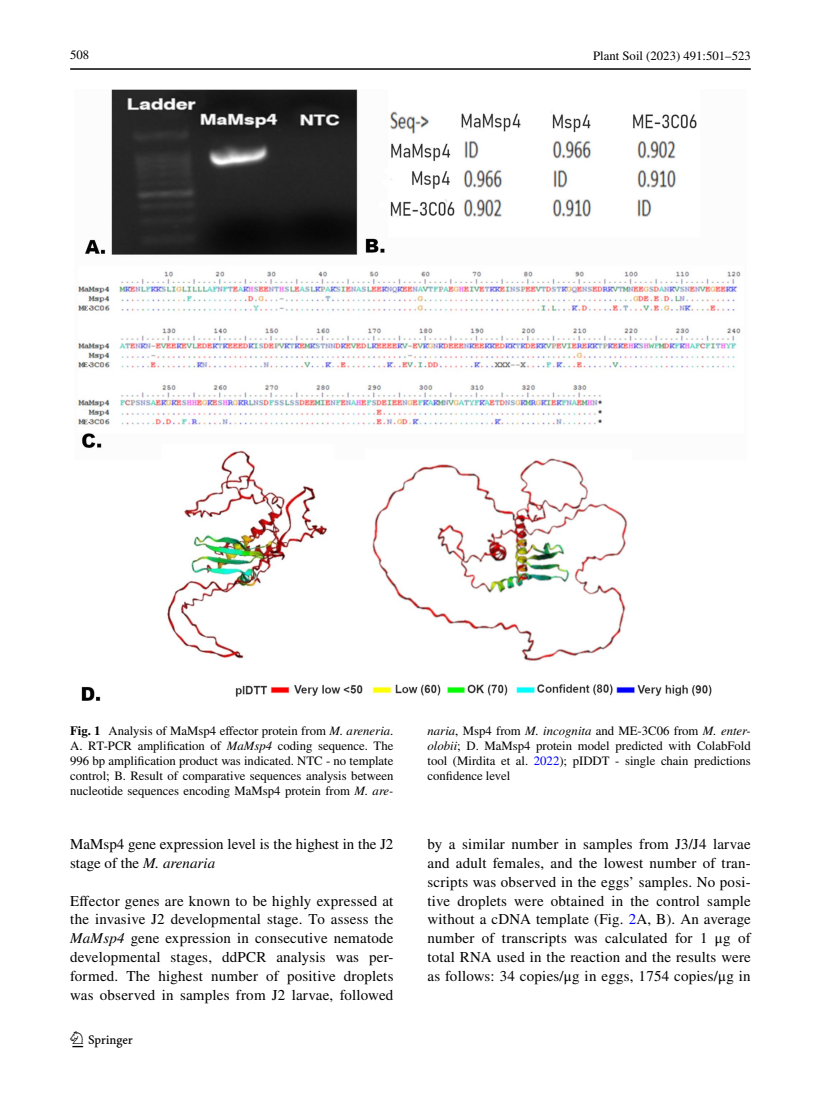
<style>
.page{position:relative;width:821px;height:1106px;background:#fff}
.page>*{position:absolute;margin:0;border:0;box-sizing:border-box;transform-origin:0 0}
.t1{font:22.5px "Springnew Regular 2";color:#000}
.t2{font:15px/18.8px "STIX";letter-spacing:.015em;color:#000;text-align:justify}
.t3{font:12.75px/15px "STIX";color:#000;text-align:justify}
.s1{font-weight:700}
.s2{font-style:italic}
.s3{color:#00f}
</style>
<div class="page">
<hr style="left:70px;top:68px;width:680px;height:2px;background:#000">
<img style="left:77px;top:89px;width:664px;height:611px">
<p class="t3" style="left:70px;top:48px;width:21px">508</p>
<p class="t3" style="left:593px;top:49px;width:159px">Plant Soil (2023) 491:501–523</p>
<p class="t3" style="left:70px;top:724px;width:325px"><span class="s1">Fig. 1</span> Analysis of MaMsp4 effector protein from <span class="s2">M. areneria</span>.<br>A. RT-PCR amplification of <span class="s2">MaMsp4</span> coding sequence. The 996 bp amplification product was indicated. NTC - no template control; B. Result of comparative sequences analysis between nucleotide sequences encoding MaMsp4 protein from <span class="s2">M. are‑</span></p>
<p class="t3" style="left:427px;top:724px;width:325px"><span class="s2">naria</span>, Msp4 from <span class="s2">M. incognita</span> and ME-3C06 from <span class="s2">M. enter‑ olobii</span>; D. MaMsp4 protein model predicted with ColabFold tool (Mirdita et al. <span class="s3">2022</span>); pIDDT - single chain predictions confidence level</p>
<p class="t2" style="left:70px;top:836px;width:325px">MaMsp4 gene expression level is the highest in the J2 stage of the <span class="s2">M. arenaria</span></p>
<p class="t2" style="left:70px;top:892px;width:325px">Effector genes are known to be highly expressed at the invasive J2 developmental stage. To assess the <span class="s2">MaMsp4</span> gene expression in consecutive nematode developmental stages, ddPCR analysis was per&shy;formed. The highest number of positive droplets was observed in samples from J2 larvae, followed</p>
<h1 class="t1" style="left:72px;top:1031px;width:62px">1 3</h1>
<p class="t2" style="left:427px;top:836px;width:325px">by a similar number in samples from J3/J4 larvae and adult females, and the lowest number of tran&shy;scripts was observed in the eggs’ samples. No posi&shy;tive droplets were obtained in the control sample without a cDNA template (Fig. <span class="s3">2</span>A, B). An average number of transcripts was calculated for 1 μg of total RNA used in the reaction and the results were as follows: 34 copies/μg in eggs, 1754 copies/μg in</p>
</div>
